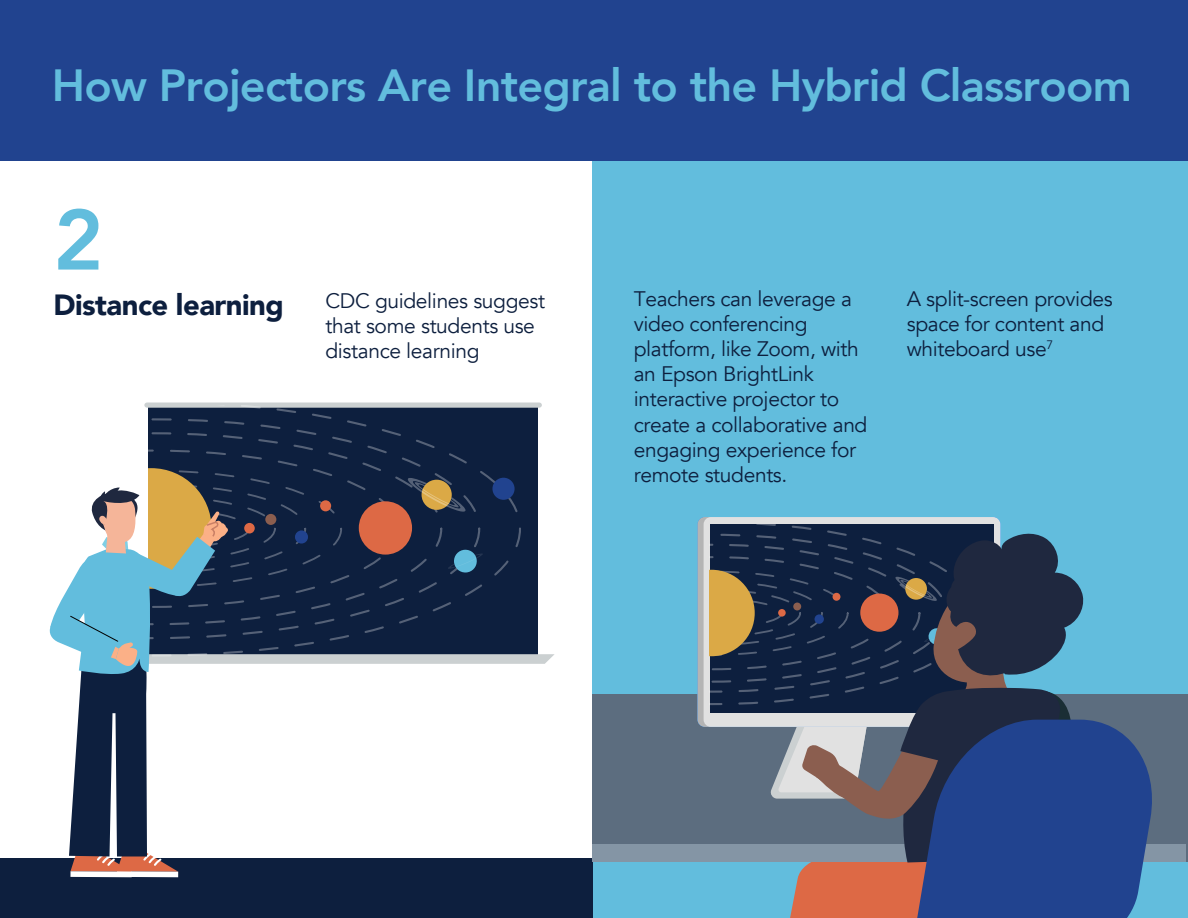
<style>
.page{position:relative;width:1188px;height:918px;background:#fff}
.page>*{position:absolute;margin:0;border:0;box-sizing:border-box;transform-origin:0 0}
.t1{font:800 84.75px "Avenir";color:#62bddd}
.t2{font:800 45px "Avenir";letter-spacing:-.015em;color:#62bddd}
.t3{font:900 29.25px "Avenir";letter-spacing:-.015em;color:#0d1f3e}
.t4{font:21px/25.2px "Avenir";letter-spacing:-.015em;color:#0d1f3e}
</style>
<div class="page">
<div style="left:592px;top:160px;width:596px;height:758px;background:#62bddd"></div>
<div style="left:0;top:0;width:1188px;height:160px;background:#21438f"></div>
<div style="left:0;top:858px;width:592px;height:60px;background:#0d1f3e"></div>
<div style="left:592px;top:694px;width:596px;height:168px;background:#5c6d7f"></div>
<div style="left:592px;top:844px;width:594px;height:18px;background:#8495a5"></div>
<div style="left:144px;top:403px;width:398px;height:5px;background:#cbd0d1;border-radius:3px"></div>
<svg style="left:1109px;top:726px;width:43px;height:192px;fill:#21438f"></svg>
<svg style="left:698px;top:517px;width:411px;height:401px"></svg>
<svg style="left:148px;top:405px;width:373px;height:45px"></svg>
<svg style="left:148px;top:432px;width:294px;height:18px"></svg>
<div style="left:117px;top:871px;width:61px;height:6px;background:#fff"></div>
<div style="left:70px;top:871px;width:62px;height:6px;background:#fff"></div>
<svg style="left:49px;top:450px;width:505px;height:422px"></svg>
<h2 class="t2" style="left:52px;top:50px;width:1081px">How Projectors Are Integral to the Hybrid Classroom</h2>
<h1 class="t1" style="left:53px;top:174px;width:52px">2</h1>
<h3 class="t3" style="left:53px;top:279px;width:232px">Distance learning</h3>
<p class="t4" style="left:326px;top:288px;width:221px">CDC guidelines suggest that some students use distance learning</p>
<p class="t4" style="left:634px;top:286px;width:235px">Teachers can leverage a video conferencing platform, like Zoom, with an Epson BrightLink interactive projector to create a collaborative and engaging experience for remote students.</p>
<p class="t4" style="left:907px;top:286px;width:207px">A split-screen provides space for content and whiteboard use<sup>7</sup></p>
</div>
